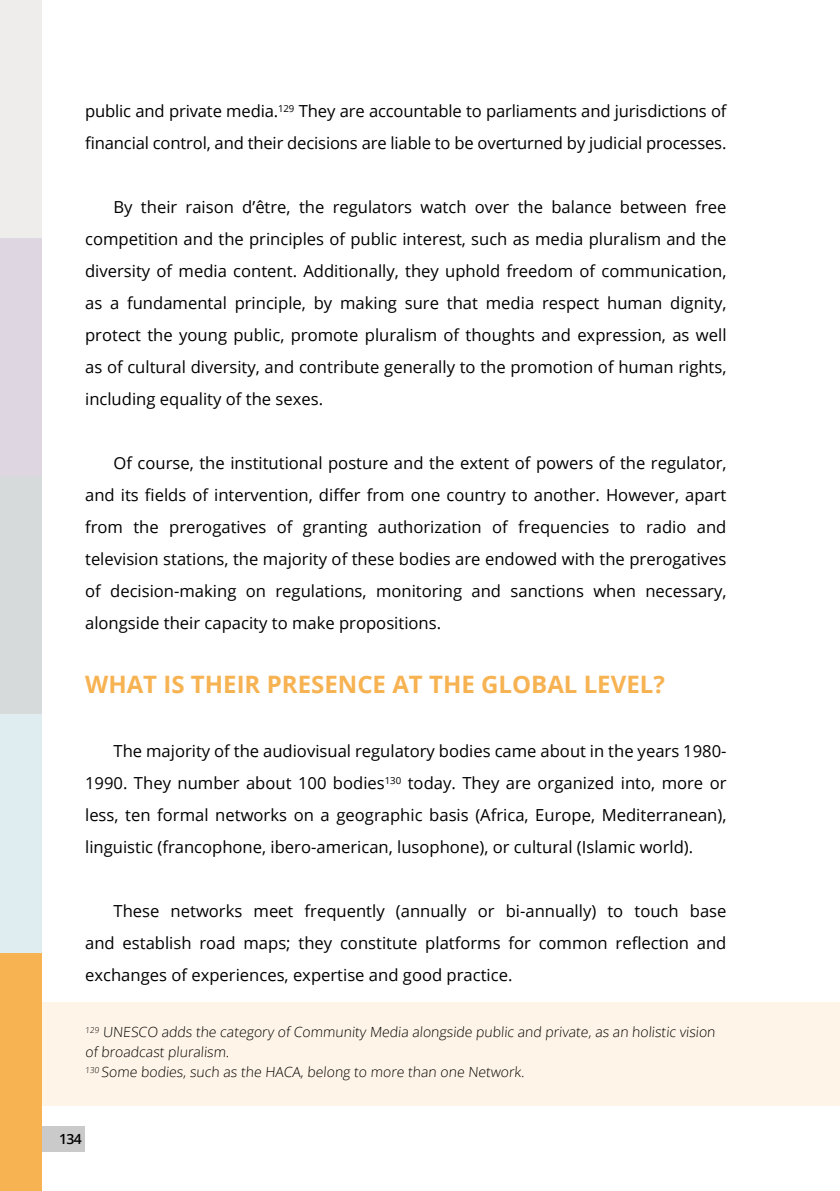
<style>
.page{position:relative;width:840px;height:1191px;background:#fff}
.page>*{position:absolute;margin:0;border:0;box-sizing:border-box;transform-origin:0 0}
.t1{font:700 24px "Open Sans";color:#f7b252}
.t2{font:16.6px/32px "Open Sans";color:#000;text-align:justify}
.t3{font:300 14px/20px "Open Sans";color:#000}
.t4{font:600 14px "Open Sans";color:#000}
</style>
<div class="page">
<div style="left:0;top:1002px;width:839px;height:104px;background:#fef4e7"></div>
<div style="left:0;top:1125px;width:85px;height:26px;background:#cacaca"></div>
<div style="left:0;top:952px;width:42px;height:239px;background:#f7b252"></div>
<div style="left:0;top:238px;width:42px;height:238px;background:#ded7e2"></div>
<div style="left:0;top:0;width:42px;height:238px;background:#efecec"></div>
<div style="left:0;top:476px;width:42px;height:238px;background:#d6dada"></div>
<div style="left:0;top:714px;width:42px;height:238px;background:#e0edf0"></div>
<p class="t2" style="left:85px;top:95px;width:642px">public and private media.<sup>129</sup> They are accountable to parliaments and jurisdictions of financial control, and their decisions are liable to be overturned by judicial processes.</p>
<p class="t2" style="left:85px;top:191px;width:642px;text-indent:28px">By their raison d’être, the regulators watch over the balance between free competition and the principles of public interest, such as media pluralism and the diversity of media content. Additionally, they uphold freedom of communication, as a fundamental principle, by making sure that media respect human dignity, protect the young public, promote pluralism of thoughts and expression, as well as of cultural diversity, and contribute generally to the promotion of human rights, including equality of the sexes.</p>
<p class="t2" style="left:85px;top:447px;width:642px;text-indent:28px">Of course, the institutional posture and the extent of powers of the regulator, and its fields of intervention, differ from one country to another. However, apart from the prerogatives of granting authorization of frequencies to radio and television stations, the majority of these bodies are endowed with the prerogatives of decision-making on regulations, monitoring and sanctions when necessary, alongside their capacity to make propositions.</p>
<p class="t1" style="left:85px;top:667px;width:581px">WHAT IS THEIR PRESENCE AT THE GLOBAL LEVEL?</p>
<p class="t2" style="left:85px;top:735px;width:642px;text-indent:28px">The majority of the audiovisual regulatory bodies came about in the years 1980- 1990. They number about 100 bodies<sup>130</sup> today. They are organized into, more or less, ten formal networks on a geographic basis (Africa, Europe, Mediterranean), linguistic (francophone, ibero-american, lusophone), or cultural (Islamic world).</p>
<p class="t2" style="left:85px;top:895px;width:642px;text-indent:28px">These networks meet frequently (annually or bi-annually) to touch base and establish road maps; they constitute platforms for common reflection and exchanges of experiences, expertise and good practice.</p>
<p class="t3" style="left:85px;top:1021px;width:633px"><sup>129</sup> UNESCO adds the category of Community Media alongside public and private, as an holistic vision of broadcast pluralism.</p>
<p class="t3" style="left:85px;top:1061px;width:442px"><sup>130</sup> Some bodies, such as the HACA, belong to more than one Network.</p>
<p class="t4" style="left:59px;top:1129px;width:24px">134</p>
</div>
